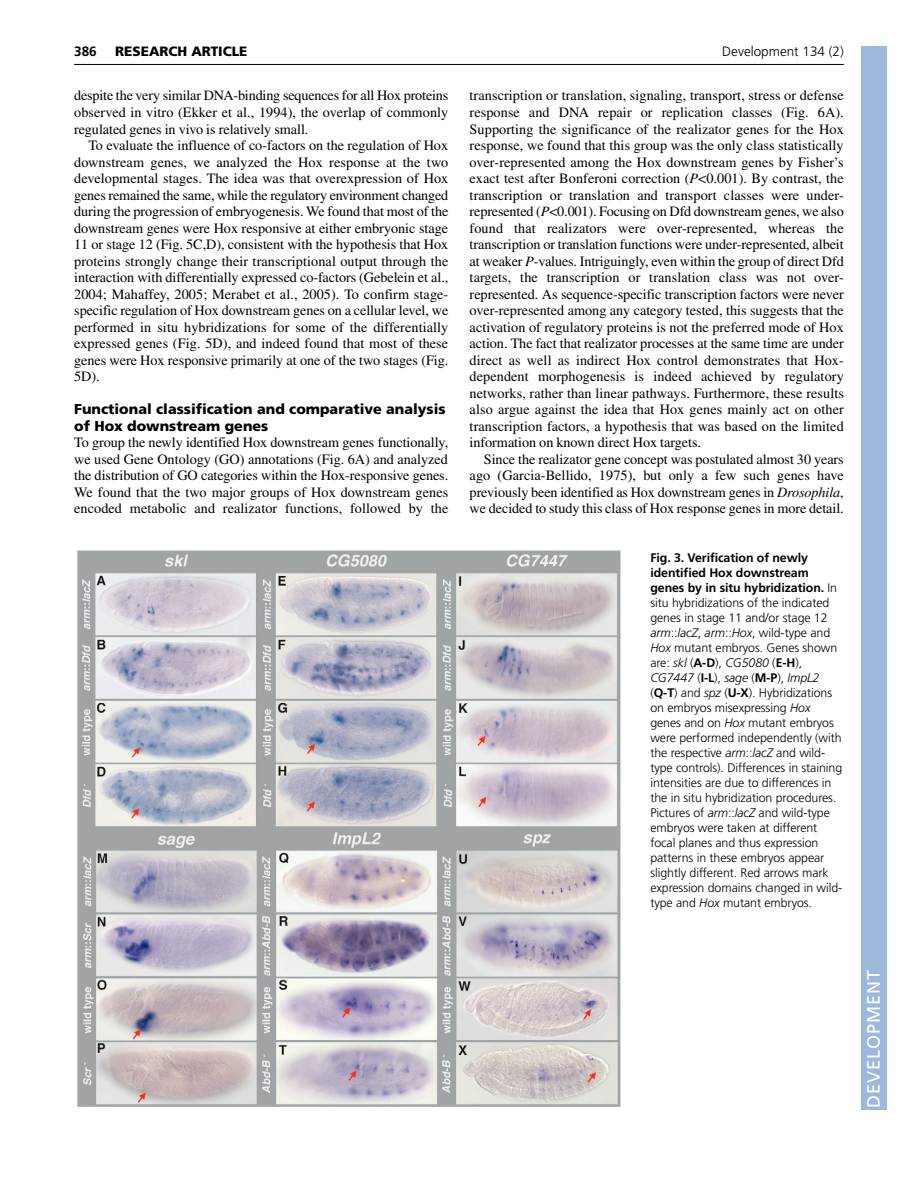
<style>
.page{position:relative;width:918px;height:1188px;background:#fff}
.page>*{position:absolute;margin:0;border:0;box-sizing:border-box;transform-origin:0 0}
.t1{font:18px "Frutiger LT Std";letter-spacing:.055em;color:#fff}
.t2{font:14.25px/16.5px "Times";letter-spacing:-.005em;color:#000;text-align:justify}
.t3{font:900 14.25px/16.5px "Frutiger LT Std";color:#000}
.t4{font:300 13.5px "Frutiger LT Std";color:#000}
.t5{font:900 13.5px "Frutiger LT Std";color:#000}
.t6{font:700 13.5px "Frutiger LT Std";color:#000}
.t7{font:300 12.3px/15px "Frutiger LT Std";letter-spacing:-.005em;color:#000}
.s1{font-style:italic}
.s2{font-weight:700}
</style>
<div class="page">
<div style="left:861px;top:46px;width:25px;height:1064px;background:#9cb9db"></div>
<hr style="left:74px;top:64px;width:770px;height:1px;background:#000">
<img style="left:78px;top:551px;width:543px;height:556px">
<p class="t5" style="left:115px;top:46px;width:134px">RESEARCH ARTICLE</p>
<p class="t4" style="left:722px;top:46px;width:123px">Development 134 (2)</p>
<p class="t6" style="left:74px;top:46px;width:24px">386</p>
<p class="t2" style="left:74px;top:89px;width:376px">despite the very similar DNA-binding sequences for all Hox proteins observed in vitro (Ekker et al., 1994), the overlap of commonly regulated genes in vivo is relatively small.</p>
<p class="t2" style="left:74px;top:138px;width:376px;text-indent:14px">To evaluate the influence of co-factors on the regulation of Hox downstream genes, we analyzed the Hox response at the two developmental stages. The idea was that overexpression of Hox genes remained the same, while the regulatory environment changed during the progression of embryogenesis. We found that most of the downstream genes were Hox responsive at either embryonic stage 11 or stage 12 (Fig. 5C,D), consistent with the hypothesis that Hox proteins strongly change their transcriptional output through the interaction with differentially expressed co-factors (Gebelein et al., 2004; Mahaffey, 2005; Merabet et al., 2005). To confirm stage&shy;specific regulation of Hox downstream genes on a cellular level, we performed in situ hybridizations for some of the differentially expressed genes (Fig. 5D), and indeed found that most of these genes were Hox responsive primarily at one of the two stages (Fig.<br>5D).</p>
<p class="t3" style="left:74px;top:402px;width:373px">Functional classification and comparative analysis of Hox downstream genes</p>
<p class="t2" style="left:74px;top:435px;width:376px">To group the newly identified Hox downstream genes functionally, we used Gene Ontology (GO) annotations (Fig. 6A) and analyzed the distribution of GO categories within the Hox-responsive genes.<br>We found that the two major groups of Hox downstream genes encoded metabolic and realizator functions, followed by the</p>
<p class="t2" style="left:470px;top:89px;width:376px">transcription or translation, signaling, transport, stress or defense response and DNA repair or replication classes (Fig. 6A).<br>Supporting the significance of the realizator genes for the Hox response, we found that this group was the only class statistically over-represented among the Hox downstream genes by Fisher’s exact test after Bonferoni correction (<span class="s1">P</span>&lt;0.001). By contrast, the transcription or translation and transport classes were under&shy;represented (<span class="s1">P</span>&lt;0.001). Focusing on Dfd downstream genes, we also found that realizators were over-represented, whereas the transcription or translation functions were under-represented, albeit at weaker <span class="s1">P</span>-values. Intriguingly, even within the group of direct Dfd targets, the transcription or translation class was not over&shy;represented. As sequence-specific transcription factors were never over-represented among any category tested, this suggests that the activation of regulatory proteins is not the preferred mode of Hox action. The fact that realizator processes at the same time are under direct as well as indirect Hox control demonstrates that Hox&shy;dependent morphogenesis is indeed achieved by regulatory networks, rather than linear pathways. Furthermore, these results also argue against the idea that Hox genes mainly act on other transcription factors, a hypothesis that was based on the limited information on known direct Hox targets.</p>
<p class="t2" style="left:470px;top:452px;width:376px;text-indent:14px">Since the realizator gene concept was postulated almost 30 years ago (Garcia-Bellido, 1975), but only a few such genes have previously been identified as Hox downstream genes in <span class="s1">Drosophila</span>, we decided to study this class of Hox response genes in more detail.</p>
<p class="t7" style="left:650px;top:551px;width:194px"><span class="s2">Fig. 3. Verification of newly identified Hox downstream genes by in situ hybridization.</span> In situ hybridizations of the indicated genes in stage 11 and/or stage 12 <span class="s1">arm</span>::<span class="s1">lacZ</span>, <span class="s1">arm</span>::<span class="s1">Hox</span>, wild-type and <span class="s1">Hox</span> mutant embryos. Genes shown are: <span class="s1">skl</span> (<span class="s2">A-D</span>), <span class="s1">CG5080</span> (<span class="s2">E-H</span>), <span class="s1">CG7447</span> (<span class="s2">I-L</span>), <span class="s1">sage</span> (<span class="s2">M-P</span>), <span class="s1">ImpL2 </span>(<span class="s2">Q-T</span>) and <span class="s1">spz</span> (<span class="s2">U-X</span>). Hybridizations on embryos misexpressing <span class="s1">Hox </span>genes and on <span class="s1">Hox</span> mutant embryos were performed independently (with the respective <span class="s1">arm</span>::<span class="s1">lacZ</span> and wild&shy;type controls). Differences in staining intensities are due to differences in the in situ hybridization procedures.<br>Pictures of <span class="s1">arm</span>::<span class="s1">lacZ</span> and wild-type embryos were taken at different focal planes and thus expression patterns in these embryos appear slightly different. Red arrows mark expression domains changed in wild&shy;type and <span class="s1">Hox</span> mutant embryos.</p>
<p class="t1" style="left:863px;top:1108px;width:140px;rotate:-90deg">DEVELOPMENT</p>
</div>
